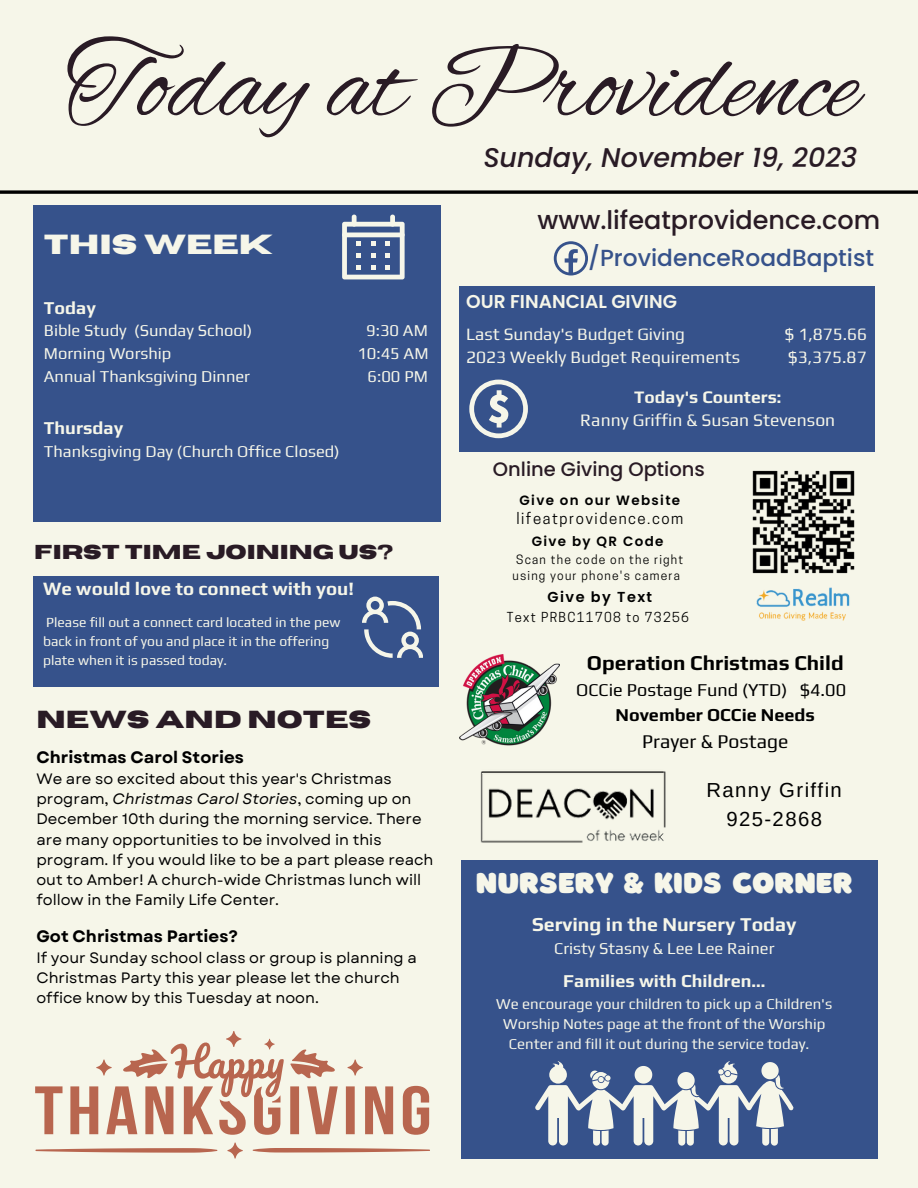
<style>
.page{position:relative;width:918px;height:1188px;background:#f6f6e9}
.page>*{position:absolute;margin:0;border:0;box-sizing:border-box;transform-origin:0 0}
.t1{font:109.8px "Alex Brush";color:#291b25}
.t2{font:30px "Borsok";color:#f6f6e9}
.t3{font:700 27.6px "Horizon";color:#f6f6e9}
.t4{font:italic 500 27px "Poppins";color:#291b25}
.t5{font:500 25.5px "Poppins";color:#291b25}
.t6{font:700 24.6px "Horizon";color:#291b25}
.t7{font:500 23.25px "Poppins";color:#36528b}
.t8{font:700 20.85px "Play";color:#000}
.t9{font:20.25px "Arimo";letter-spacing:.07em;color:#000}
.t10{font:700 20.1px "Horizon";color:#291b25}
.t11{font:700 19.5px "Play";color:#f6f6e9}
.t12{font:500 19.5px "Poppins";color:#291b25}
.t13{font:19.35px "Play";color:#000}
.t14{font:700 18.75px "Play";color:#f6f6e9}
.t15{font:600 18.6px "Poppins";color:#f6f6e9}
.t16{font:18px/24.8px "Play";color:#000;text-align:center}
.t17{font:700 18px "Play";color:#f6f6e9}
.t18{font:17.4px "Play";color:#f6f6e9}
.t19{font:700 17.4px "Play";color:#f6f6e9}
.t20{font:17.25px "Play";color:#f6f6e9}
.t21{font:16.5px "Play";color:#f6f6e9}
.t22{font:700 16.5px "Garet";color:#000}
.t23{font:15px/20.2px "Garet";color:#000}
.t24{font:15px "Play";color:#f6f6e9}
.t25{font:15px "Cooper Hewitt";letter-spacing:.1em;color:#000}
.t26{font:600 14.4px "Poppins";letter-spacing:.1em;color:#000}
.t27{font:13.8px/19.2px "Play";color:#f6f6e9}
.t28{font:600 13.5px "Poppins";letter-spacing:.1em;color:#000}
.t29{font:12.9px "Cooper Hewitt";letter-spacing:.1em;color:#000}
.t30{font:12.15px "Cooper Hewitt";letter-spacing:.1em;color:#000}
.s1{font-style:italic}
.s2{font-weight:700}
</style>
<div class="page">
<div style="left:33px;top:206px;width:407px;height:316px;background:#36528b"></div>
<div style="left:461px;top:860px;width:417px;height:299px;background:#36528b"></div>
<div style="left:459px;top:286px;width:416px;height:166px;background:#36528b"></div>
<svg style="left:0;top:190px;width:918px;height:4px;background:#262623"></svg>
<div style="left:33px;top:576px;width:405px;height:111px;background:#36528b"></div>
<svg style="left:469px;top:380px;width:59px;height:58px"></svg>
<img style="left:459px;top:655px;width:100px;height:91px">
<svg style="left:554px;top:241px;width:34px;height:34px"></svg>
<svg style="left:342px;top:215px;width:63px;height:64px"></svg>
<svg style="left:535px;top:1061px;width:259px;height:85px"></svg>
<svg style="left:362px;top:597px;width:61px;height:60px"></svg>
<img style="left:752px;top:470px;width:103px;height:104px">
<img style="left:756px;top:587px;width:94px;height:34px">
<img style="left:480px;top:771px;width:186px;height:72px">
<svg style="left:35px;top:1031px;width:395px;height:128px"></svg>
<p class="t1" style="left:65px;top:24px;width:795px">Today at Providence</p>
<p class="t3" style="left:44px;top:231px;width:231px">THIS WEEK</p>
<p class="t17" style="left:44px;top:297px;width:54px">Today</p>
<p class="t21" style="left:44px;top:321px;width:210px">Bible Study (Sunday School)</p>
<p class="t21" style="left:366px;top:321px;width:63px">9:30 AM</p>
<p class="t21" style="left:44px;top:344px;width:129px">Morning Worship</p>
<p class="t21" style="left:357px;top:344px;width:73px">10:45 AM</p>
<p class="t21" style="left:44px;top:366px;width:208px">Annual Thanksgiving Dinner</p>
<p class="t21" style="left:368px;top:366px;width:62px">6:00 PM</p>
<p class="t17" style="left:44px;top:417px;width:81px">Thursday</p>
<p class="t21" style="left:44px;top:442px;width:297px">Thanksgiving Day (Church Office Closed)</p>
<p class="t10" style="left:34px;top:542px;width:361px">FIRST TIME JOINING US?</p>
<p class="t14" style="left:43px;top:578px;width:312px">We would love to connect with you!</p>
<p class="t27" style="left:43px;top:612px;width:299px">Please fill out a connect card located in the pew back in front of you and place it in the offering plate when it is passed today.</p>
<p class="t6" style="left:36px;top:708px;width:336px">NEWS AND NOTES</p>
<p class="t22" style="left:36px;top:745px;width:209px">Christmas Carol Stories</p>
<p class="t23" style="left:36px;top:769px;width:399px">We are so excited about this year's Christmas program, <span class="s1">Christmas Carol Stories</span>, coming up on December 10th during the morning service. There are many opportunities to be involved in this program. If you would like to be a part please reach out to Amber! A church-wide Christmas lunch will follow in the Family Life Center.</p>
<p class="t22" style="left:36px;top:924px;width:203px">Got Christmas Parties?</p>
<p class="t23" style="left:36px;top:947px;width:382px">If your Sunday school class or group is planning a<br>Christmas Party this year please let the church office know by this Tuesday at noon.</p>
<p class="t4" style="left:483px;top:139px;width:375px">Sunday, November 19, 2023</p>
<p class="t5" style="left:537px;top:202px;width:344px">www.lifeatprovidence.com</p>
<p class="t7" style="left:588px;top:241px;width:288px">/ProvidenceRoadBaptist</p>
<p class="t15" style="left:466px;top:288px;width:212px">OUR FINANCIAL GIVING</p>
<p class="t20" style="left:466px;top:324px;width:220px">Last Sunday's Budget Giving</p>
<p class="t20" style="left:784px;top:324px;width:84px">$ 1,875.66</p>
<p class="t20" style="left:466px;top:347px;width:275px">2023 Weekly Budget Requirements</p>
<p class="t20" style="left:788px;top:347px;width:80px">$3,375.87</p>
<p class="t19" style="left:634px;top:386px;width:149px">Today's Counters:</p>
<p class="t18" style="left:580px;top:410px;width:257px">Ranny Griffin &amp; Susan Stevenson</p>
<p class="t12" style="left:493px;top:455px;width:213px">Online Giving Options</p>
<p class="t28" style="left:520px;top:491px;width:162px">Give on our Website</p>
<p class="t25" style="left:516px;top:512px;width:168px">lifeatprovidence.com</p>
<p class="t28" style="left:532px;top:532px;width:133px">Give by QR Code</p>
<p class="t30" style="left:516px;top:554px;width:169px">Scan the code on the right</p>
<p class="t30" style="left:512px;top:571px;width:169px">using your phone's camera</p>
<p class="t26" style="left:548px;top:587px;width:106px">Give by Text</p>
<p class="t29" style="left:507px;top:612px;width:184px">Text PRBC11708 to 73256</p>
<p class="t8" style="left:587px;top:650px;width:258px">Operation Christmas Child</p>
<p class="t16" style="left:576px;top:677px;width:271px">OCCie Postage Fund (YTD) $4.00<br><span class="s2">November OCCie Needs</span></p>
<p class="t13" style="left:642px;top:729px;width:148px">Prayer &amp; Postage</p>
<p class="t9" style="left:707px;top:779px;width:137px">Ranny Griffin</p>
<p class="t9" style="left:726px;top:808px;width:97px">925-2868</p>
<p class="t2" style="left:476px;top:866px;width:378px">NURSERY &amp; KIDS CORNER</p>
<p class="t11" style="left:532px;top:913px;width:266px">Serving in the Nursery Today</p>
<p class="t21" style="left:554px;top:938px;width:222px">Cristy Stasny &amp; Lee Lee Rainer</p>
<p class="t17" style="left:563px;top:970px;width:204px">Families with Children...</p>
<p class="t24" style="left:496px;top:995px;width:338px">We encourage your children to pick up a Children's</p>
<p class="t24" style="left:503px;top:1015px;width:324px">Worship Notes page at the front of the Worship</p>
<p class="t24" style="left:509px;top:1035px;width:302px">Center and fill it out during the service today.</p>
</div>
